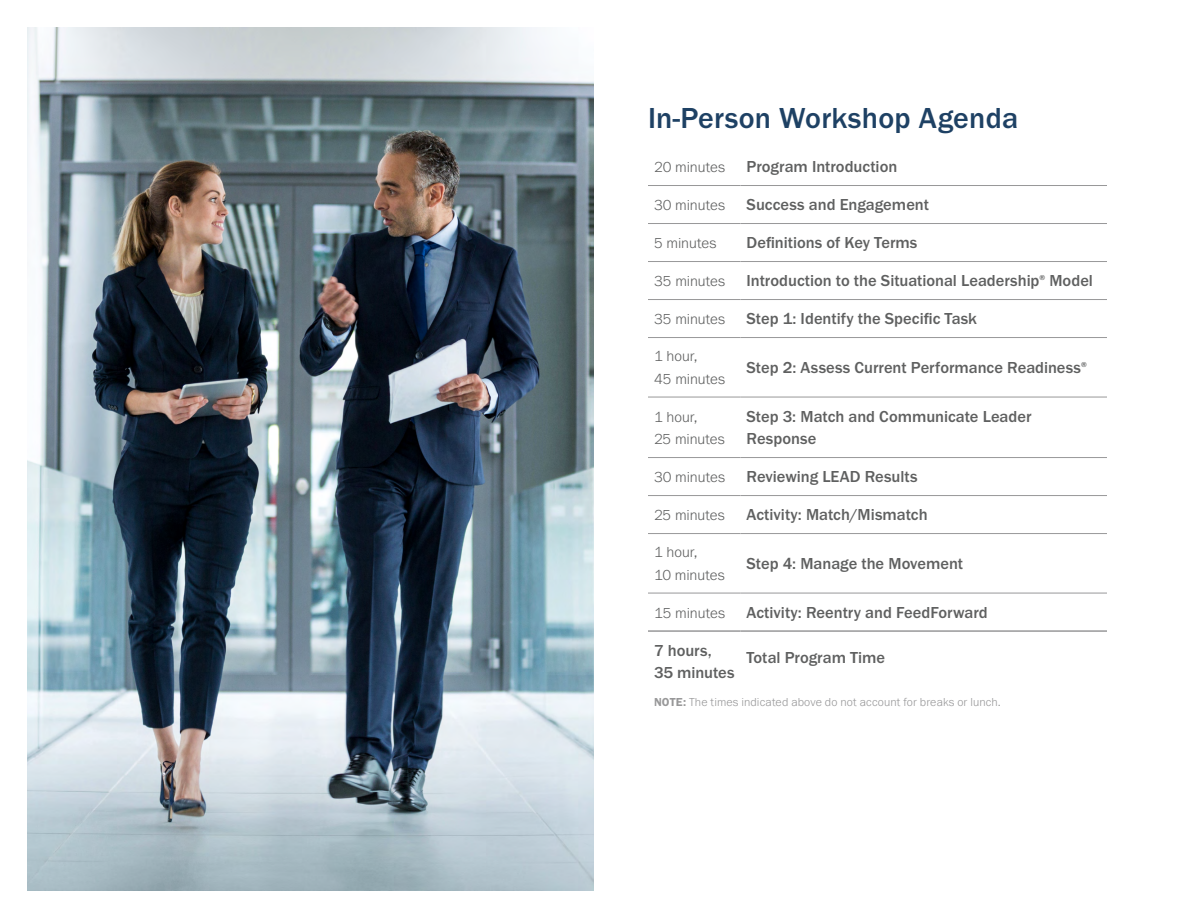
<style>
.page{position:relative;width:1188px;height:918px;background:#fff}
.page>*{position:absolute;margin:0;border:0;box-sizing:border-box;transform-origin:0 0}
.t1{font:500 30px "Franklin Gothic URW";letter-spacing:.01em;color:#1e4164}
.Body_Text__sans_seri{font:500 16.5px/22.5px "Franklin Gothic URW";color:#5f6060}
.Body_Text__sans_seri-2{font:300 15px/22.5px "Franklin Gothic URW";color:#5f6060}
.Body_Text__sans_seri-3{font:300 12px "Franklin Gothic URW";letter-spacing:.01em;color:#989899}
.Body_Text__sans_seri-4{font:500 7.35px "Franklin Gothic URW";color:#5f6060}
.s1{font-family:"Franklin Gothic URW Dem";font-weight:400}
</style>
<div class="page">
<img style="left:27px;top:27px;width:567px;height:864px">
<hr style="left:648px;top:185px;width:93px;height:1px;background:#989899">
<hr style="left:741px;top:185px;width:366px;height:1px;background:#989899">
<hr style="left:648px;top:223px;width:93px;height:1px;background:#989899">
<hr style="left:741px;top:223px;width:366px;height:1px;background:#989899">
<hr style="left:648px;top:261px;width:93px;height:1px;background:#989899">
<hr style="left:741px;top:261px;width:366px;height:1px;background:#989899">
<hr style="left:648px;top:299px;width:93px;height:1px;background:#989899">
<hr style="left:741px;top:299px;width:366px;height:1px;background:#989899">
<hr style="left:648px;top:337px;width:93px;height:1px;background:#989899">
<hr style="left:741px;top:337px;width:366px;height:1px;background:#989899">
<hr style="left:648px;top:397px;width:93px;height:1px;background:#989899">
<hr style="left:741px;top:397px;width:366px;height:1px;background:#989899">
<hr style="left:648px;top:457px;width:93px;height:1px;background:#989899">
<hr style="left:741px;top:457px;width:366px;height:1px;background:#989899">
<hr style="left:648px;top:495px;width:93px;height:1px;background:#989899">
<hr style="left:741px;top:495px;width:366px;height:1px;background:#989899">
<hr style="left:648px;top:533px;width:93px;height:1px;background:#989899">
<hr style="left:741px;top:533px;width:366px;height:1px;background:#989899">
<hr style="left:648px;top:593px;width:93px;height:1px;background:#989899">
<hr style="left:741px;top:593px;width:366px;height:1px;background:#989899">
<hr style="left:648px;top:630px;width:93px;height:2px;background:#989899">
<hr style="left:741px;top:630px;width:366px;height:2px;background:#989899">
<h2 class="t1" style="left:648px;top:99px;width:372px">In-Person Workshop Agenda</h2>
<p class="Body_Text__sans_seri-2" style="left:654px;top:155px;width:73px">20 minutes</p>
<p class="Body_Text__sans_seri" style="left:747px;top:155px;width:152px">Program Introduction</p>
<p class="Body_Text__sans_seri-2" style="left:654px;top:193px;width:73px">30 minutes</p>
<p class="Body_Text__sans_seri" style="left:747px;top:193px;width:184px">Success and Engagement</p>
<p class="Body_Text__sans_seri-2" style="left:654px;top:231px;width:64px">5 minutes</p>
<p class="Body_Text__sans_seri" style="left:747px;top:231px;width:172px">Definitions of Key Terms</p>
<p class="Body_Text__sans_seri-2" style="left:654px;top:269px;width:73px">35 minutes</p>
<p class="Body_Text__sans_seri" style="left:747px;top:269px;width:294px">Introduction to the Situational Leadership</p>
<p class="Body_Text__sans_seri-4" style="left:1040px;top:273px;width:7px">®</p>
<p class="Body_Text__sans_seri" style="left:1049px;top:269px;width:45px">Model</p>
<p class="Body_Text__sans_seri-2" style="left:654px;top:307px;width:73px">35 minutes</p>
<p class="Body_Text__sans_seri" style="left:747px;top:307px;width:232px">Step 1: Identify the Specific Task</p>
<p class="Body_Text__sans_seri-2" style="left:654px;top:345px;width:73px">1 hour,<br>45 minutes</p>
<p class="Body_Text__sans_seri" style="left:747px;top:356px;width:336px">Step 2: Assess Current Performance Readiness</p>
<p class="Body_Text__sans_seri-4" style="left:1081px;top:360px;width:7px">®</p>
<p class="Body_Text__sans_seri-2" style="left:654px;top:405px;width:72px">1 hour,<br>25 minutes</p>
<p class="Body_Text__sans_seri" style="left:747px;top:405px;width:286px">Step 3: Match and Communicate Leader<br>Response</p>
<p class="Body_Text__sans_seri-2" style="left:654px;top:466px;width:73px">30 minutes</p>
<p class="Body_Text__sans_seri" style="left:747px;top:465px;width:172px">Reviewing LEAD Results</p>
<p class="Body_Text__sans_seri-2" style="left:654px;top:504px;width:72px">25 minutes</p>
<p class="Body_Text__sans_seri" style="left:747px;top:503px;width:183px">Activity: Match/Mismatch</p>
<p class="Body_Text__sans_seri-2" style="left:654px;top:541px;width:72px">1 hour,<br>10 minutes</p>
<p class="Body_Text__sans_seri" style="left:747px;top:552px;width:218px">Step 4: Manage the Movement</p>
<p class="Body_Text__sans_seri-2" style="left:654px;top:601px;width:73px">15 minutes</p>
<p class="Body_Text__sans_seri" style="left:747px;top:601px;width:243px">Activity: Reentry and FeedForward</p>
<p class="Body_Text__sans_seri" style="left:654px;top:639px;width:82px">7 hours,<br>35 minutes</p>
<p class="Body_Text__sans_seri" style="left:747px;top:646px;width:140px">Total Program Time</p>
<p class="Body_Text__sans_seri-3" style="left:654px;top:695px;width:348px"><span class="s1">NOTE:</span> The times indicated above do not account for breaks or lunch.</p>
</div>
